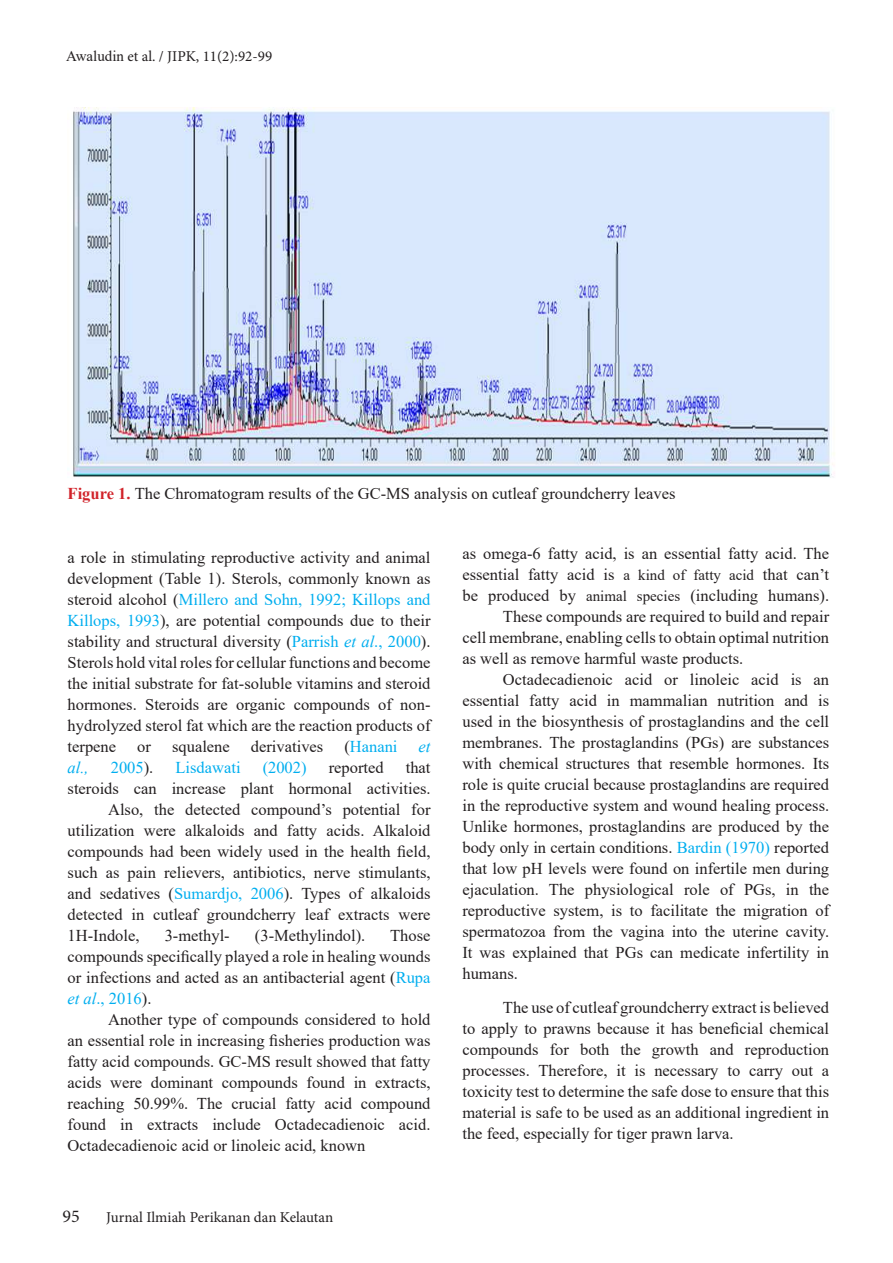
<style>
.page{position:relative;width:893px;height:1263px;background:#fff}
.page>*{position:absolute;margin:0;border:0;box-sizing:border-box;transform-origin:0 0}
.t1{font:18px "Minion Pro";color:#231f20}
.t2{font:16.5px/21px "Times New Roman";color:#231f20;text-align:justify}
.t3{font:16.5px "Times New Roman";color:#00aeef}
.t4{font:italic 16.5px "Times New Roman";color:#00aeef}
.t5{font:15px "Minion Pro";color:#231f20}
.s1{font-family:"Times New Roman"}
.s2{font-weight:700;color:#d1232a}
.s3{color:#00aeef}
.s4{font-style:italic;color:#00aeef}
.s5{color:#231f20}
.s6{font-size:15px}
</style>
<div class="page">
<img style="left:72px;top:107px;width:763px;height:371px">
<p class="t5" style="left:66px;top:50px;width:207px"><span class="s1">Awaludin</span> et al. / JIPK, 11(2):92-99</p>
<p class="t2" style="left:68px;top:485px;width:609px"><span class="s2">Figure 1.</span> The Chromatogram results of the GC-MS analysis on cutleaf groundcherry leaves</p>
<p class="t2" style="left:68px;top:548px;width:364px">a role in stimulating reproductive activity and animal development (Table 1). Sterols, commonly known as steroid alcohol (<span class="s3">Millero and Sohn, 1992; Killops and Killops, 1993</span>), are potential compounds due to their stability and structural diversity (<span class="s3">Parrish</span> <span class="s4">et al</span><span class="s3">., 2000</span>).<br>Sterols hold vital roles for cellular functions and become the initial substrate for fat-soluble vitamins and steroid hormones. Steroids are organic compounds of non&shy;hydrolyzed sterol fat which are the reaction products of terpene</p>
<p class="t2" style="left:137px;top:737px;width:15px">or</p>
<p class="t2" style="left:172px;top:737px;width:59px">squalene</p>
<p class="t2" style="left:251px;top:737px;width:74px">derivatives</p>
<p class="t3" style="left:344px;top:740px;width:55px"><span class="s5">(</span>Hanani</p>
<p class="t4" style="left:419px;top:740px;width:13px">et</p>
<p class="t4" style="left:68px;top:761px;width:23px">al.,</p>
<p class="t3" style="left:111px;top:761px;width:44px">2005<span class="s5">).</span></p>
<p class="t3" style="left:175px;top:761px;width:67px">Lisdawati</p>
<p class="t3" style="left:263px;top:761px;width:45px">(2002)</p>
<p class="t2" style="left:329px;top:758px;width:56px">reported</p>
<p class="t2" style="left:406px;top:758px;width:26px">that</p>
<p class="t2" style="left:68px;top:779px;width:364px">steroids can increase plant hormonal activities.</p>
<p class="t2" style="left:108px;top:800px;width:324px">Also, the detected compound’s potential for</p>
<p class="t2" style="left:68px;top:821px;width:364px">utilization were alkaloids and fatty acids. Alkaloid</p>
<p class="t2" style="left:68px;top:840px;width:364px">compounds had been widely used in the health field,</p>
<p class="t2" style="left:68px;top:863px;width:364px">such as pain relievers, antibiotics, nerve stimulants,</p>
<p class="t2" style="left:68px;top:884px;width:364px">and sedatives (<span class="s3">Sumardjo, 2006</span>). Types of alkaloids</p>
<p class="t2" style="left:68px;top:905px;width:364px">detected in cutleaf groundcherry leaf extracts were</p>
<p class="t2" style="left:68px;top:926px;width:73px">1H-Indole,</p>
<p class="t2" style="left:165px;top:926px;width:67px">3-methyl-</p>
<p class="t2" style="left:255px;top:926px;width:112px">(3-Methylindol).</p>
<p class="t2" style="left:68px;top:926px;width:364px;text-indent:323px">Those compounds specifically played a role in healing wounds or infections and acted as an antibacterial agent (<span class="s3">Rupa </span><span class="s4">et al</span><span class="s3">., 2016</span>).</p>
<p class="t2" style="left:68px;top:1010px;width:364px;text-indent:40px">Another type of compounds considered to hold an essential role in increasing fisheries production was fatty acid compounds. GC-MS result showed that fatty acids were dominant compounds found in extracts, reaching 50.99%. The crucial fatty acid compound found in extracts include Octadecadienoic acid.<br>Octadecadienoic acid or linoleic acid, known</p>
<p class="t1" style="left:63px;top:1209px;width:19px">95</p>
<p class="t5" style="left:106px;top:1211px;width:228px">Jurnal Ilmiah Perikanan dan Kelautan</p>
<p class="t2" style="left:462px;top:544px;width:368px">as omega-6 fatty acid, is an essential fatty acid. The</p>
<p class="t2" style="left:462px;top:565px;width:368px">essential fatty acid is <span class="s6">a kind of fatty acid</span> that can’t</p>
<p class="t2" style="left:462px;top:586px;width:368px">be produced by <span class="s6">animal species</span> (including humans).</p>
<p class="t2" style="left:503px;top:607px;width:328px">These compounds are required to build and repair</p>
<p class="t2" style="left:462px;top:628px;width:368px">cell membrane, enabling cells to obtain optimal nutrition</p>
<p class="t2" style="left:462px;top:649px;width:282px">as well as remove harmful waste products.</p>
<p class="t2" style="left:503px;top:670px;width:328px">Octadecadienoic acid or linoleic acid is an</p>
<p class="t2" style="left:462px;top:691px;width:368px">essential fatty acid in mammalian nutrition and is</p>
<p class="t2" style="left:462px;top:712px;width:368px">used in the biosynthesis of prostaglandins and the cell</p>
<p class="t2" style="left:462px;top:733px;width:368px">membranes. The prostaglandins (PGs) are substances</p>
<p class="t2" style="left:462px;top:754px;width:368px">with chemical structures that resemble hormones. Its</p>
<p class="t2" style="left:462px;top:775px;width:368px">role is quite crucial because prostaglandins are required</p>
<p class="t2" style="left:462px;top:796px;width:368px">in the reproductive system and wound healing process.</p>
<p class="t2" style="left:462px;top:817px;width:368px">Unlike hormones, prostaglandins are produced by the</p>
<p class="t2" style="left:462px;top:838px;width:368px">body only in certain conditions. <span class="s3">Bardin (1970)</span> reported</p>
<p class="t2" style="left:462px;top:859px;width:368px">that low pH levels were found on infertile men during</p>
<p class="t2" style="left:462px;top:880px;width:368px">ejaculation. The physiological role of PGs, in the</p>
<p class="t2" style="left:462px;top:901px;width:368px">reproductive system, is to facilitate the migration of</p>
<p class="t2" style="left:462px;top:922px;width:368px">spermatozoa from the vagina into the uterine cavity.</p>
<p class="t2" style="left:462px;top:943px;width:368px">It was explained that PGs can medicate infertility in</p>
<p class="t2" style="left:462px;top:964px;width:57px">humans.</p>
<p class="t2" style="left:462px;top:998px;width:368px;text-indent:40px">The use of cutleaf groundcherry extract is believed to apply to prawns because it has beneficial chemical compounds for both the growth and reproduction processes. Therefore, it is necessary to carry out a toxicity test to determine the safe dose to ensure that this material is safe to be used as an additional ingredient in the feed, especially for tiger prawn larva.</p>
</div>
